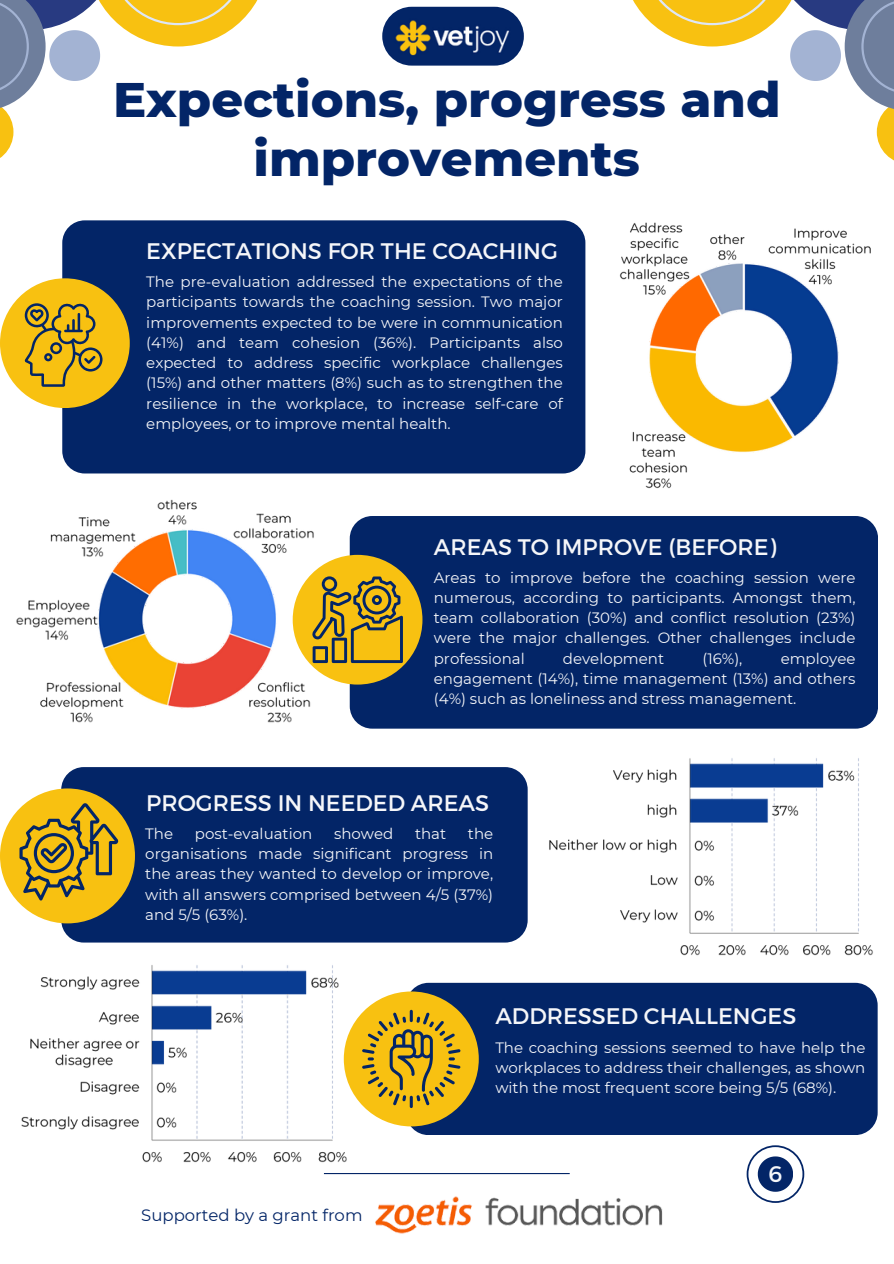
<style>
.page{position:relative;width:894px;height:1264px;background:#fff}
.page>*{position:absolute;margin:0;border:0;box-sizing:border-box;transform-origin:0 0}
.t1{font:800 49.5px/58.5px "Montserrat";color:#032567;text-align:center}
.t2{font:22.5px "Montserrat";color:#f5f6f9}
.t3{font:16.5px "Montserrat";color:#032567}
.t4{font:15px/20.2px "Montserrat";color:#f5f6f9;text-align:justify}
</style>
<div class="page">
<svg style="left:746px;top:1145px;width:57px;height:57px"></svg>
<hr style="left:324px;top:1172px;width:245px;height:2px;background:#032567">
<div style="left:62px;top:220px;width:523px;height:253px;background:#032567;border-radius:22px"></div>
<div style="left:61px;top:767px;width:466px;height:175px;background:#032567;border-radius:22px"></div>
<div style="left:349px;top:516px;width:528px;height:212px;background:#032567;border-radius:22px"></div>
<div style="left:406px;top:982px;width:471px;height:153px;background:#032567;border-radius:22px"></div>
<svg style="left:633px;top:0;width:260px;height:160px"></svg>
<svg style="left:0;top:0;width:258px;height:158px"></svg>
<img style="left:382px;top:7px;width:141px;height:58px;border-radius:29px">
<svg style="left:0;top:278px;width:129px;height:130px"></svg>
<img style="left:581px;top:222px;width:290px;height:267px">
<svg style="left:0;top:788px;width:135px;height:135px"></svg>
<svg style="left:354px;top:991px;width:124px;height:135px"></svg>
<svg style="left:319px;top:555px;width:103px;height:129px"></svg>
<img style="left:16px;top:499px;width:303px;height:286px">
<img style="left:376px;top:1196px;width:286px;height:38px">
<img style="left:549px;top:758px;width:324px;height:198px">
<img style="left:21px;top:965px;width:333px;height:198px">
<p class="t1" style="left:113px;top:70px;width:669px">Expections, progress and improvements</p>
<p class="t2" style="left:146px;top:237px;width:413px">EXPECTATIONS FOR THE COACHING</p>
<h1 class="t4" style="left:146px;top:271px;width:418px">The pre-evaluation addressed the expectations of the participants towards the coaching session. Two major improvements expected to be were in communication (41%) and team cohesion (36%). Participants also expected to address specific workplace challenges (15%) and other matters (8%) such as to strengthen the resilience in the workplace, to increase self-care of employees, or to improve mental health.</h1>
<p class="t2" style="left:433px;top:532px;width:344px">AREAS TO IMPROVE (BEFORE)</p>
<p class="t4" style="left:433px;top:567px;width:423px">Areas to improve before the coaching session were numerous, according to participants. Amongst them, team collaboration (30%) and conflict resolution (23%) were the major challenges. Other challenges include professional</p>
<p class="t4" style="left:433px;top:648px;width:423px;text-indent:347px">employee engagement (14%), time management (13%) and others (4%) such as loneliness and stress management.</p>
<p class="t4" style="left:562px;top:648px;width:103px">development</p>
<p class="t4" style="left:702px;top:648px;width:42px">(16%),</p>
<p class="t2" style="left:146px;top:788px;width:344px">PROGRESS IN NEEDED AREAS</p>
<h2 class="t4" style="left:145px;top:823px;width:29px">The</h2>
<h2 class="t4" style="left:195px;top:823px;width:119px">post-evaluation</h2>
<h2 class="t4" style="left:334px;top:823px;width:61px">showed</h2>
<h2 class="t4" style="left:415px;top:823px;width:33px">that</h2>
<h2 class="t4" style="left:145px;top:823px;width:349px;text-indent:322px">the organisations made significant progress in the areas they wanted to develop or improve, with all answers comprised between 4/5 (37%) and 5/5 (63%).</h2>
<p class="t2" style="left:495px;top:1001px;width:302px">ADDRESSED CHALLENGES</p>
<p class="t4" style="left:495px;top:1037px;width:371px">The coaching sessions seemed to have help the workplaces to address their challenges, as shown with the most frequent score being 5/5 (68%).</p>
<h2 class="t3" style="left:141px;top:1204px;width:223px">Supported by a grant from</h2>
<p class="t2" style="left:768px;top:1159px;width:15px">6</p>
</div>
